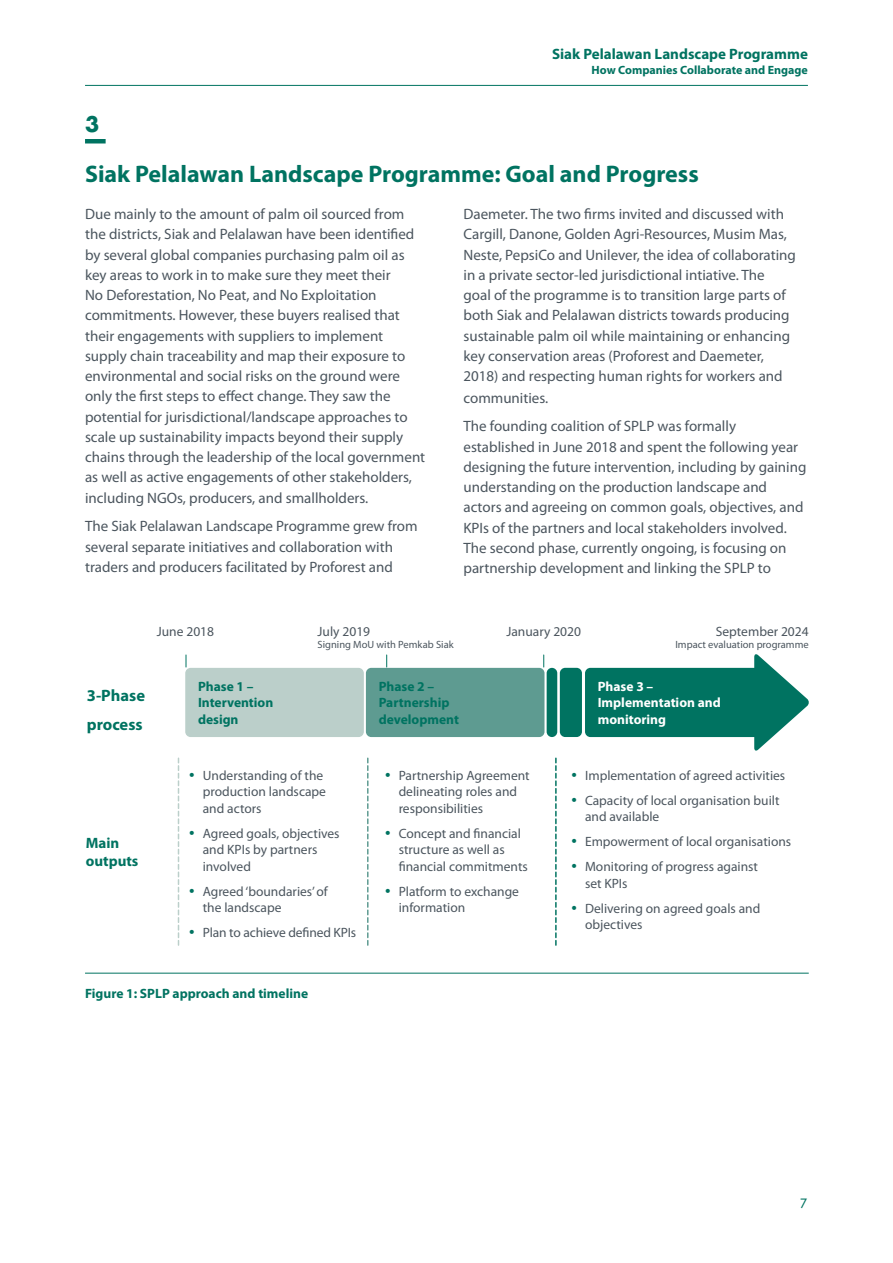
<style>
.page{position:relative;width:893px;height:1263px;background:#fff}
.page>*{position:absolute;margin:0;border:0;box-sizing:border-box;transform-origin:0 0}
.Heading_1_span_colum{font:700 24px "Myriad Pro";color:#007361}
.Title_Number_underli{font:700 21px "Futura";color:#007361}
.Heading_2{font:700 16.5px "Myriad Pro";color:#007361}
.Main_Text{font:15px/20.2px "Myriad Pro";color:#4b555e}
.Heading_1__16pt{font:700 15px "Myriad Pro";color:#007361}
.Bullet_Points__9pt{font:13.5px/16.5px "Myriad Pro";color:#4b555e}
.Heading_3__9pt{font:700 13.5px/16.5px "Myriad Pro";color:#007361}
.Heading_3__9pt-2{font:700 13.5px/16.5px "Myriad Pro";color:#fff}
.t1{font:13.5px "Europa";color:#007361}
.t2{font:700 12px "Myriad Pro";color:#007361}
.Bullet_Points__9pt-2{font:10.5px "Myriad Pro";color:#4b555e}
.s1{font-size:19.5px;color:#007361}
</style>
<div class="page">
<hr style="left:85px;top:85px;width:723px;height:1px;background:#007361">
<hr style="left:85px;top:139px;width:21px;height:4px;background:#007361">
<hr style="left:85px;top:973px;width:724px;height:1px;background:#007361">
<div style="left:366px;top:668px;width:178px;height:69px;background:#5e9b91;border-radius:5px"></div>
<div style="left:185px;top:668px;width:179px;height:69px;background:#bbcfca;border-radius:5px"></div>
<div style="left:585px;top:668px;width:179px;height:69px;background:#007361;border-radius:5px"></div>
<svg style="left:754px;top:654px;width:55px;height:97px"></svg>
<svg style="left:178px;top:758px;width:1px;height:187px"></svg>
<svg style="left:367px;top:758px;width:2px;height:187px"></svg>
<svg style="left:555px;top:758px;width:2px;height:187px"></svg>
<div style="left:560px;top:668px;width:22px;height:69px;background:#007361;border-radius:5px"></div>
<div style="left:547px;top:668px;width:10px;height:69px;background:#007361;border-radius:5px"></div>
<svg style="left:186px;top:655px;width:1px;height:12px"></svg>
<svg style="left:386px;top:655px;width:1px;height:12px"></svg>
<svg style="left:543px;top:655px;width:1px;height:12px"></svg>
<p class="Heading_1__16pt" style="left:552px;top:46px;width:257px">Siak Pelalawan Landscape Programme</p>
<p class="t2" style="left:592px;top:63px;width:218px">How Companies Collaborate and Engage</p>
<p class="Title_Number_underli" style="left:85px;top:109px;width:16px">3</p>
<p class="Heading_1_span_colum" style="left:85px;top:160px;width:615px">Siak Pelalawan Landscape Programme: Goal and Progress</p>
<p class="Main_Text" style="left:85px;top:204px;width:342px">Due mainly to the amount of palm oil sourced from the districts, Siak and Pelalawan have been identified by several global companies purchasing palm oil as key areas to work in to make sure they meet their<br>No Deforestation, No Peat, and No Exploitation commitments. However, these buyers realised that their engagements with suppliers to implement supply chain traceability and map their exposure to environmental and social risks on the ground were only the first steps to effect change. They saw the potential for jurisdictional/landscape approaches to scale up sustainability impacts beyond their supply chains through the leadership of the local government as well as active engagements of other stakeholders, including NGOs, producers, and smallholders.</p>
<p class="Main_Text" style="left:85px;top:516px;width:334px">The Siak Pelalawan Landscape Programme grew from several separate initiatives and collaboration with traders and producers facilitated by Proforest and</p>
<p class="Main_Text" style="left:463px;top:204px;width:334px">Daemeter. The two firms invited and discussed with Cargill, Danone, Golden Agri-Resources, Musim Mas, Neste, PepsiCo and Unilever, the idea of collaborating in a private sector-led jurisdictional intiative. The<br>goal of the programme is to transition large parts of both Siak and Pelalawan districts towards producing sustainable palm oil while maintaining or enhancing key conservation areas (Proforest and Daemeter, 2018) and respecting human rights for workers and</p>
<p class="Main_Text" style="left:463px;top:387px;width:86px">communities.</p>
<p class="Main_Text" style="left:463px;top:416px;width:344px">The founding coalition of SPLP was formally established in June 2018 and spent the following year designing the future intervention, including by gaining understanding on the production landscape and actors and agreeing on common goals, objectives, and KPIs of the partners and local stakeholders involved.<br>The second phase, currently ongoing, is focusing on partnership development and linking the SPLP to</p>
<p class="Bullet_Points__9pt" style="left:157px;top:623px;width:59px">June 2018</p>
<p class="Bullet_Points__9pt" style="left:318px;top:623px;width:54px">July 2019</p>
<p class="Bullet_Points__9pt-2" style="left:318px;top:638px;width:137px">Signing MoU with Pemkab Siak</p>
<p class="Bullet_Points__9pt" style="left:506px;top:623px;width:76px">January 2020</p>
<p class="Bullet_Points__9pt" style="left:716px;top:623px;width:95px">September 2024</p>
<p class="Bullet_Points__9pt-2" style="left:675px;top:638px;width:135px">Impact evaluation programme</p>
<p class="Heading_2" style="left:87px;top:686px;width:60px">3-Phase</p>
<p class="Heading_2" style="left:87px;top:715px;width:57px">process</p>
<p class="Heading_3__9pt" style="left:198px;top:678px;width:77px">Phase 1 –<br>Intervention design</p>
<p class="Heading_3__9pt-2" style="left:598px;top:678px;width:125px">Phase 3 –<br>Implementation and monitoring</p>
<p class="Heading_3__9pt" style="left:379px;top:678px;width:82px">Phase 2 –<br>Partnership development</p>
<p class="Heading_1__16pt" style="left:86px;top:835px;width:35px">Main</p>
<p class="Heading_1__16pt" style="left:86px;top:853px;width:54px">outputs</p>
<p class="Bullet_Points__9pt" style="left:203px;top:767px;width:125px;text-indent:-14px"><span class="s1">•</span> Understanding of the production landscape and actors</p>
<p class="Bullet_Points__9pt" style="left:203px;top:825px;width:138px;text-indent:-14px"><span class="s1">•</span> Agreed goals, objectives and KPIs by partners involved</p>
<p class="Bullet_Points__9pt" style="left:203px;top:883px;width:127px;text-indent:-14px"><span class="s1">•</span> Agreed ‘boundaries’ of the landscape</p>
<p class="Bullet_Points__9pt" style="left:189px;top:924px;width:169px"><span class="s1">•</span> Plan to achieve defined KPIs</p>
<p class="Bullet_Points__9pt" style="left:399px;top:767px;width:133px;text-indent:-14px"><span class="s1">•</span> Partnership Agreement delineating roles and responsibilities</p>
<p class="Bullet_Points__9pt" style="left:399px;top:825px;width:131px;text-indent:-14px"><span class="s1">•</span> Concept and financial structure as well as financial commitments</p>
<p class="Bullet_Points__9pt" style="left:399px;top:883px;width:122px;text-indent:-14px"><span class="s1">•</span> Platform to exchange information</p>
<p class="Bullet_Points__9pt" style="left:572px;top:767px;width:215px"><span class="s1">•</span> Implementation of agreed activities</p>
<p class="Bullet_Points__9pt" style="left:585px;top:792px;width:196px;text-indent:-14px"><span class="s1">•</span> Capacity of local organisation built and available</p>
<p class="Bullet_Points__9pt" style="left:572px;top:833px;width:221px"><span class="s1">•</span> Empowerment of local organisations</p>
<p class="Bullet_Points__9pt" style="left:585px;top:858px;width:175px;text-indent:-14px"><span class="s1">•</span> Monitoring of progress against set KPIs</p>
<p class="Bullet_Points__9pt" style="left:585px;top:900px;width:177px;text-indent:-14px"><span class="s1">•</span> Delivering on agreed goals and objectives</p>
<p class="Heading_3__9pt" style="left:85px;top:986px;width:225px">Figure 1: SPLP approach and timeline</p>
<p class="t1" style="left:800px;top:1195px;width:8px">7</p>
</div>
